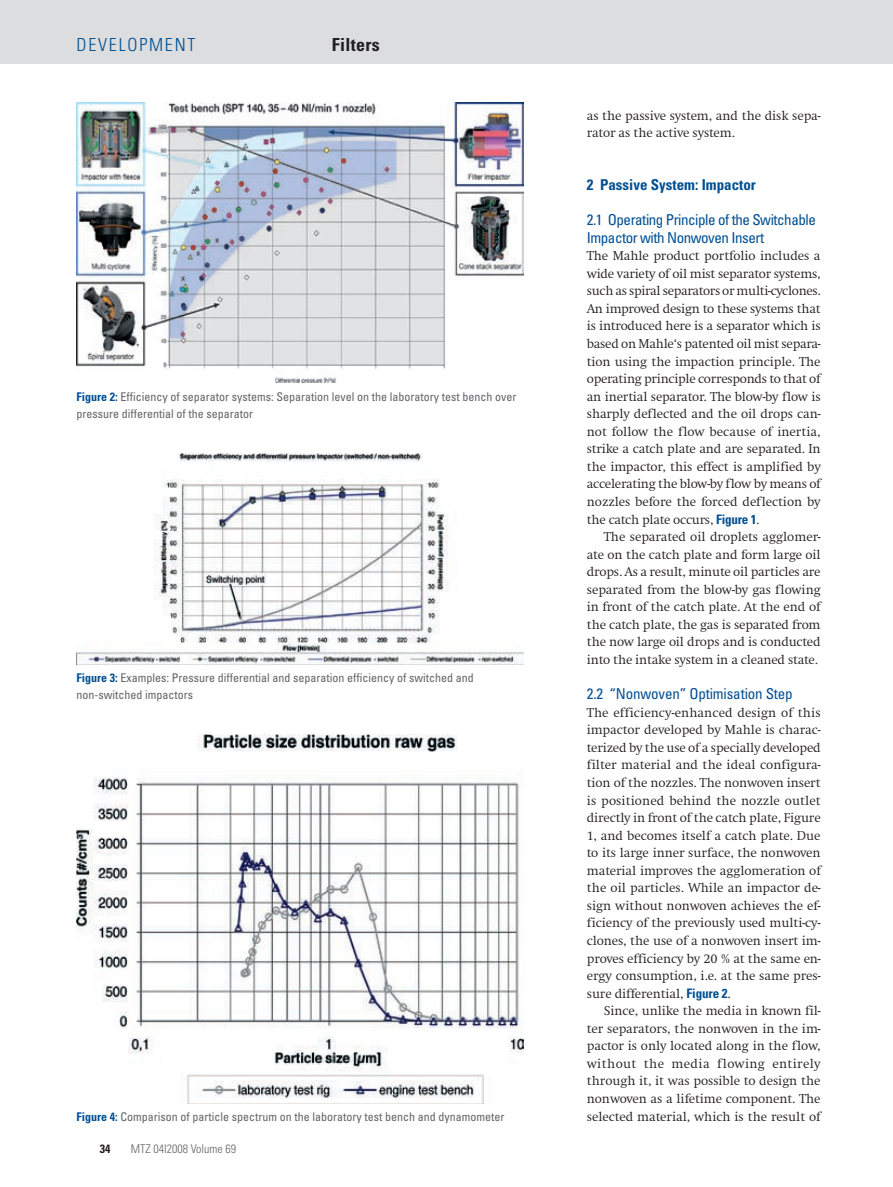
<style>
.page{position:relative;width:893px;height:1187px;background:#fff}
.page>*{position:absolute;margin:0;border:0;box-sizing:border-box;transform-origin:0 0}
.t1{font:300 condensed 18px "Univers LT Std";letter-spacing:.1em;color:#004f92}
.t2{font:700 condensed 18px "Univers LT Std";letter-spacing:.02em;color:#231f20}
.t3{font:condensed 15px/17.5px "Univers LT Std";letter-spacing:-.03em;color:#004f92}
.t4{font:condensed 15px "Univers LT Std";letter-spacing:-.01em;color:#004f92}
.t5{font:700 condensed 15px "Univers LT Std";color:#004f92}
.t6{font:300 13.05px/17.5px "Swift LT Pro";letter-spacing:-.01em;color:#231f20;text-align:justify}
.t7{font:condensed 12px/17.5px "Univers LT Std";color:#636366}
.t8{font:300 condensed 12px "Univers LT Std";color:#636366}
.t9{font:700 condensed 12px "Univers LT Std";color:#231f20}
.s1{font-weight:700;color:#004f92}
.s2{font-family:"Univers LT Std";font-weight:700;font-stretch:condensed;color:#004f92}
</style>
<div class="page">
<div style="left:0;top:0;width:893px;height:64px;background:#dcdddf"></div>
<img style="left:77px;top:102px;width:446px;height:280px">
<img style="left:77px;top:453px;width:446px;height:211px">
<img style="left:77px;top:734px;width:446px;height:368px">
<h1 class="t1" style="left:77px;top:34px;width:120px">DEVELOPMENT</h1>
<h1 class="t2" style="left:332px;top:34px;width:50px">Filters</h1>
<p class="t7" style="left:77px;top:387px;width:441px"><span class="s1">Figure 2:</span> Efficiency of separator systems: Separation level on the laboratory test bench over pressure differential of the separator</p>
<p class="t7" style="left:77px;top:668px;width:399px"><span class="s1">Figure 3:</span> Examples: Pressure differential and separation efficiency of switched and non-switched impactors</p>
<p class="t7" style="left:77px;top:1107px;width:429px"><span class="s1">Figure 4:</span> Comparison of particle spectrum on the laboratory test bench and dynamometer</p>
<p class="t9" style="left:100px;top:1141px;width:12px">34</p>
<p class="t8" style="left:131px;top:1141px;width:107px">MTZ 04I2008 VOLUME 69</p>
<p class="t6" style="left:587px;top:107px;width:235px">as the passive system, and the disk sepa&shy;rator as the active system.</p>
<p class="t5" style="left:587px;top:175px;width:171px">2 Passive System: Impactor</p>
<p class="t3" style="left:587px;top:211px;width:231px">2.1 Operating Principle of the Switch-able<br>Impactor with Nonwoven Insert</p>
<p class="t6" style="left:587px;top:247px;width:235px">The Mahle product portfolio includes a wide variety of oil mist separator systems, such as spiral separators or multi-cyclones.<br>An improved design to these systems that is introduced here is a separator which is based on Mahle‘s patented oil mist separa&shy;tion using the impaction principle. The operating principle corresponds to that of an inertial separator. The blow-by flow is sharply deflected and the oil drops can&shy;not follow the flow because of inertia, strike a catch plate and are separated. In the impactor, this effect is amplified by accelerating the blow-by flow by means of nozzles before the forced deflection by the catch plate occurs, <span class="s2">Figure 1</span>.</p>
<p class="t6" style="left:587px;top:528px;width:235px;text-indent:17px">The separated oil droplets agglomer&shy;ate on the catch plate and form large oil drops. As a result, minute oil particles are separated from the blow-by gas flowing in front of the catch plate. At the end of the catch plate, the gas is separated from the now large oil drops and is conducted into the intake system in a cleaned state.</p>
<p class="t4" style="left:587px;top:684px;width:207px">2.2 “Nonwoven” Optimisation Step</p>
<p class="t6" style="left:587px;top:703px;width:235px">The efficiency-enhanced design of this impactor developed by Mahle is charac&shy;terized by the use of a specially developed filter material and the ideal configura&shy;tion of the nozzles. The nonwoven insert is positioned behind the nozzle outlet directly in front of the catch plate, Figure 1, and becomes itself a catch plate. Due to its large inner surface, the nonwoven material improves the agglomeration of the oil particles. While an impactor de&shy;sign without nonwoven achieves the ef&shy;ficiency of the previously used multi-cy&shy;clones, the use of a nonwoven insert im&shy;proves efficiency by 20 % at the same en&shy;ergy consumption, i.e. at the same pres&shy;sure differential, <span class="s2">Figure 2</span>.</p>
<p class="t6" style="left:587px;top:1002px;width:235px;text-indent:17px">Since, unlike the media in known fil&shy;ter separators, the nonwoven in the im&shy;pactor is only located along in the flow, without the media flowing entirely through it, it was possible to design the nonwoven as a lifetime component. The selected material, which is the result of</p>
</div>
